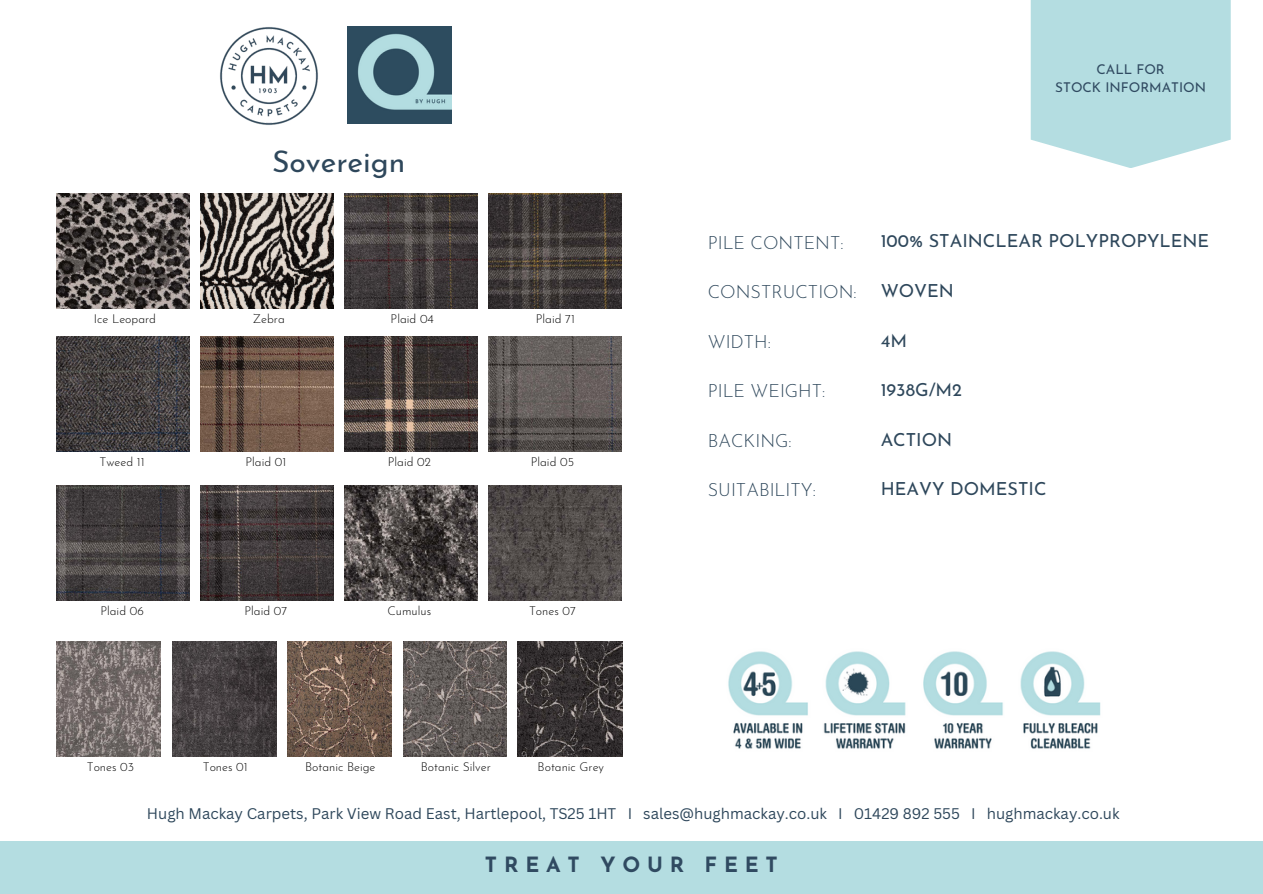
<style>
.page{position:relative;width:1263px;height:894px;background:#fff}
.page>*{position:absolute;margin:0;border:0;box-sizing:border-box;transform-origin:0 0}
.t1{font:30px "Josefin Sans";color:#2e475b}
.t2{font:700 21px "Josefin Sans";letter-spacing:.325em;color:#304a61}
.t3{font:300 18px "Josefin Sans";color:#2e475b}
.t4{font:18px "Josefin Sans";color:#2e475b}
.t5{font:15px "Canva Sans";color:#2e475b}
.t6{font:13.5px "Josefin Sans";color:#304a61}
.t7{font:300 12.15px "Josefin Sans";color:#000}
</style>
<div class="page">
<svg style="left:1031px;top:0;width:200px;height:168px;background:#badfe3"></svg>
<div style="left:1px;top:840px;width:1262px;height:53px;background:#b4dde1"></div>
<img style="left:220px;top:27px;width:98px;height:98px">
<img style="left:728px;top:651px;width:373px;height:98px">
<img style="left:348px;top:26px;width:103px;height:97px">
<img style="left:57px;top:194px;width:132px;height:115px">
<img style="left:201px;top:194px;width:132px;height:115px">
<img style="left:345px;top:194px;width:132px;height:115px">
<img style="left:489px;top:194px;width:132px;height:115px">
<img style="left:57px;top:641px;width:103px;height:115px">
<img style="left:173px;top:641px;width:103px;height:115px">
<img style="left:287px;top:641px;width:105px;height:115px">
<img style="left:403px;top:641px;width:104px;height:115px">
<img style="left:518px;top:641px;width:105px;height:115px">
<img style="left:57px;top:337px;width:132px;height:114px">
<img style="left:201px;top:337px;width:132px;height:114px">
<img style="left:345px;top:337px;width:132px;height:114px">
<img style="left:489px;top:337px;width:132px;height:114px">
<img style="left:57px;top:485px;width:132px;height:115px">
<img style="left:201px;top:485px;width:132px;height:115px">
<img style="left:345px;top:485px;width:132px;height:115px">
<img style="left:489px;top:485px;width:132px;height:115px">
<p class="t7" style="left:94px;top:314px;width:64px">Ice Leopard</p>
<p class="t1" style="left:272px;top:149px;width:135px">Sovereign</p>
<p class="t7" style="left:253px;top:314px;width:34px">Zebra</p>
<p class="t7" style="left:391px;top:314px;width:45px">Plaid 04</p>
<p class="t7" style="left:536px;top:314px;width:41px">Plaid 71</p>
<p class="t7" style="left:100px;top:457px;width:46px">Tweed 11</p>
<p class="t7" style="left:245px;top:457px;width:42px">Plaid 01</p>
<p class="t7" style="left:388px;top:457px;width:45px">Plaid 02</p>
<p class="t7" style="left:531px;top:457px;width:45px">Plaid 05</p>
<p class="t7" style="left:100px;top:605px;width:45px">Plaid 06</p>
<p class="t7" style="left:245px;top:605px;width:44px">Plaid 07</p>
<p class="t7" style="left:388px;top:605px;width:45px">Cumulus</p>
<p class="t7" style="left:529px;top:605px;width:48px">Tones 07</p>
<p class="t7" style="left:87px;top:761px;width:49px">Tones 03</p>
<p class="t7" style="left:203px;top:761px;width:46px">Tones 01</p>
<p class="t7" style="left:305px;top:761px;width:72px">Botanic Beige</p>
<p class="t7" style="left:421px;top:761px;width:72px">Botanic Silver</p>
<p class="t7" style="left:538px;top:761px;width:68px">Botanic Grey</p>
<p class="t6" style="left:1096px;top:64px;width:70px">CALL FOR</p>
<p class="t6" style="left:1055px;top:82px;width:152px">STOCK INFORMATION</p>
<p class="t3" style="left:708px;top:235px;width:137px">PILE CONTENT:</p>
<p class="t3" style="left:708px;top:285px;width:150px">CONSTRUCTION:</p>
<p class="t3" style="left:708px;top:334px;width:65px">WIDTH:</p>
<p class="t3" style="left:708px;top:384px;width:119px">PILE WEIGHT:</p>
<p class="t3" style="left:708px;top:433px;width:85px">BACKING:</p>
<p class="t3" style="left:708px;top:483px;width:110px">SUITABILITY:</p>
<p class="t4" style="left:881px;top:234px;width:330px">100% STAINCLEAR POLYPROPYLENE</p>
<p class="t4" style="left:881px;top:283px;width:75px">WOVEN</p>
<p class="t4" style="left:881px;top:333px;width:28px">4M</p>
<p class="t4" style="left:881px;top:382px;width:83px">1938G/M2</p>
<p class="t4" style="left:881px;top:432px;width:73px">ACTION</p>
<p class="t4" style="left:881px;top:481px;width:167px">HEAVY DOMESTIC</p>
<p class="t5" style="left:147px;top:802px;width:974px">Hugh Mackay Carpets, Park View Road East, Hartlepool, TS25 1HT I sales@hughmackay.co.uk I 01429 892 555 I hughmackay.co.uk</p>
<p class="t2" style="left:485px;top:855px;width:294px">TREAT YOUR FEET</p>
</div>
